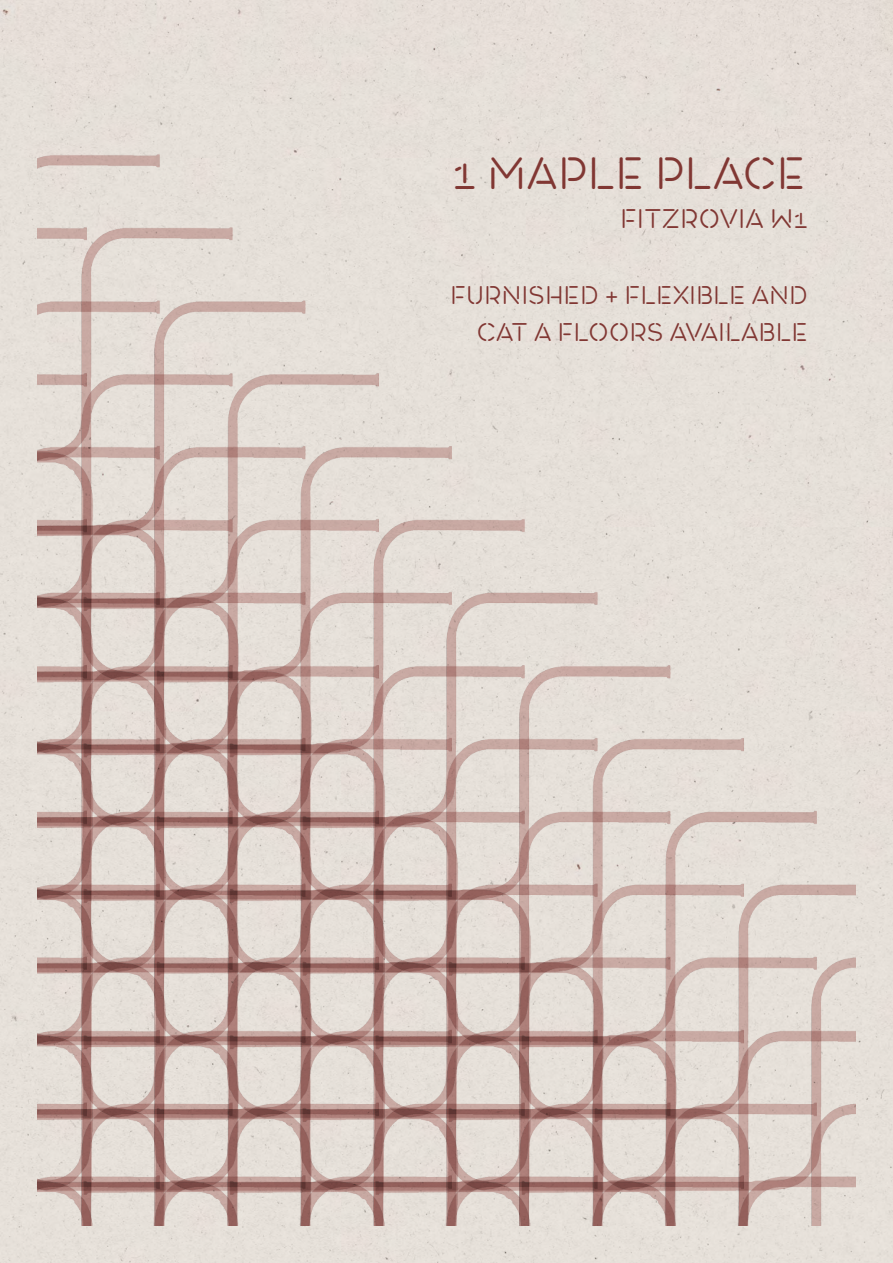
<style>
.page{position:relative;width:893px;height:1263px;background:#e6dfd9}
.page>*{position:absolute;margin:0;border:0;box-sizing:border-box;transform-origin:0 0}
.t1{font:300 45.3px "Maple";letter-spacing:.02em;color:#813733}
.t2{font:300 27px "Maple";letter-spacing:.02em;color:#813733}
.t3{font:300 25.65px/37px "Maple";letter-spacing:.02em;color:#813733;text-align:right}
</style>
<div class="page">
<img style="left:38px;top:38px;width:817px;height:1187px">
<h1 class="t1" style="left:452px;top:146px;width:354px">1 MAPLE PLACE</h1>
<p class="t2" style="left:621px;top:203px;width:189px">FITZROVIA W1</p>
<p class="t3" style="left:451px;top:277px;width:359px">FURNISHED + FLEXIBLE AND<br>CAT A FLOORS AVAILABLE</p>
</div>
